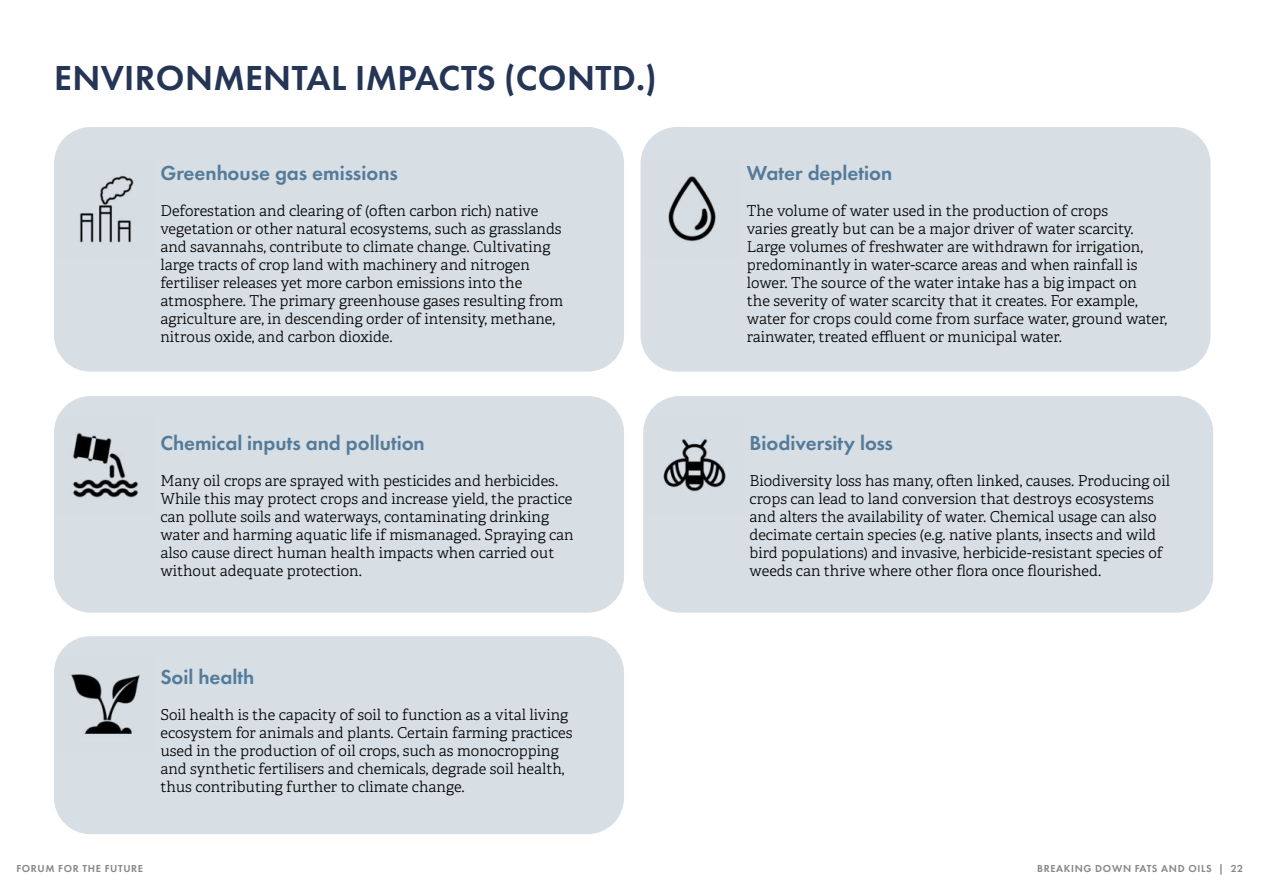
<style>
.page{position:relative;width:1263px;height:893px;background:#fff}
.page>*{position:absolute;margin:0;border:0;box-sizing:border-box;transform-origin:0 0}
.t1{font:600 36px "Futura PT";letter-spacing:.01em;color:#243555}
.t2{font:600 21px "Futura PT";color:#547b9a}
.t3{font:300 15px/18px "Adelle";color:#000}
.t4{font:600 10.5px "Futura PT";letter-spacing:.06em;color:#878786}
</style>
<div class="page">
<div style="left:54px;top:127px;width:570px;height:245px;background:#d7dee4;border-radius:36px"></div>
<div style="left:640px;top:127px;width:570px;height:245px;background:#d7dee4;border-radius:36px"></div>
<div style="left:54px;top:396px;width:570px;height:217px;background:#d7dee4;border-radius:36px"></div>
<div style="left:643px;top:396px;width:570px;height:217px;background:#d7dee4;border-radius:36px"></div>
<div style="left:54px;top:636px;width:570px;height:198px;background:#d7dee4;border-radius:36px"></div>
<img style="left:79px;top:176px;width:55px;height:67px">
<img style="left:57px;top:416px;width:82px;height:82px">
<img style="left:57px;top:657px;width:83px;height:77px">
<img style="left:668px;top:176px;width:48px;height:66px">
<img style="left:646px;top:417px;width:80px;height:75px">
<h1 class="t1" style="left:54px;top:63px;width:604px">ENVIRONMENTAL IMPACTS (CONTD.)</h1>
<h2 class="t2" style="left:160px;top:164px;width:239px">Greenhouse gas emissions</h2>
<p class="t3" style="left:160px;top:203px;width:404px">Deforestation and clearing of (often carbon rich) native vegetation or other natural ecosystems, such as grasslands and savannahs, contribute to climate change. Cultivating large tracts of crop land with machinery and nitrogen fertiliser releases yet more carbon emissions into the atmosphere. The primary greenhouse gases resulting from agriculture are, in descending order of intensity, methane, nitrous oxide, and carbon dioxide.</p>
<h2 class="t2" style="left:160px;top:434px;width:266px">Chemical inputs and pollution</h2>
<p class="t3" style="left:160px;top:473px;width:415px">Many oil crops are sprayed with pesticides and herbicides.<br>While this may protect crops and increase yield, the practice can pollute soils and waterways, contaminating drinking water and harming aquatic life if mismanaged. Spraying can also cause direct human health impacts when carried out without adequate protection.</p>
<h2 class="t2" style="left:160px;top:668px;width:96px">Soil health</h2>
<p class="t3" style="left:160px;top:707px;width:414px">Soil health is the capacity of soil to function as a vital living ecosystem for animals and plants. Certain farming practices used in the production of oil crops, such as monocropping and synthetic fertilisers and chemicals, degrade soil health, thus contributing further to climate change.</p>
<h2 class="t2" style="left:747px;top:164px;width:147px">Water depletion</h2>
<p class="t3" style="left:747px;top:203px;width:422px">The volume of water used in the production of crops<br>varies greatly but can be a major driver of water scarcity.<br>Large volumes of freshwater are withdrawn for irrigation, predominantly in water-scarce areas and when rainfall is lower. The source of the water intake has a big impact on<br>the severity of water scarcity that it creates. For example, water for crops could come from surface water, ground water, rainwater, treated effluent or municipal water.</p>
<h2 class="t2" style="left:750px;top:434px;width:145px">Biodiversity loss</h2>
<p class="t3" style="left:750px;top:473px;width:422px">Biodiversity loss has many, often linked, causes. Producing oil crops can lead to land conversion that destroys ecosystems and alters the availability of water. Chemical usage can also decimate certain species (e.g. native plants, insects and wild bird populations) and invasive, herbicide-resistant species of weeds can thrive where other flora once flourished.</p>
<p class="t4" style="left:16px;top:862px;width:128px">FORUM FOR THE FUTURE</p>
<p class="t4" style="left:1037px;top:864px;width:208px">BREAKING DOWN FATS AND OILS | 22</p>
</div>
